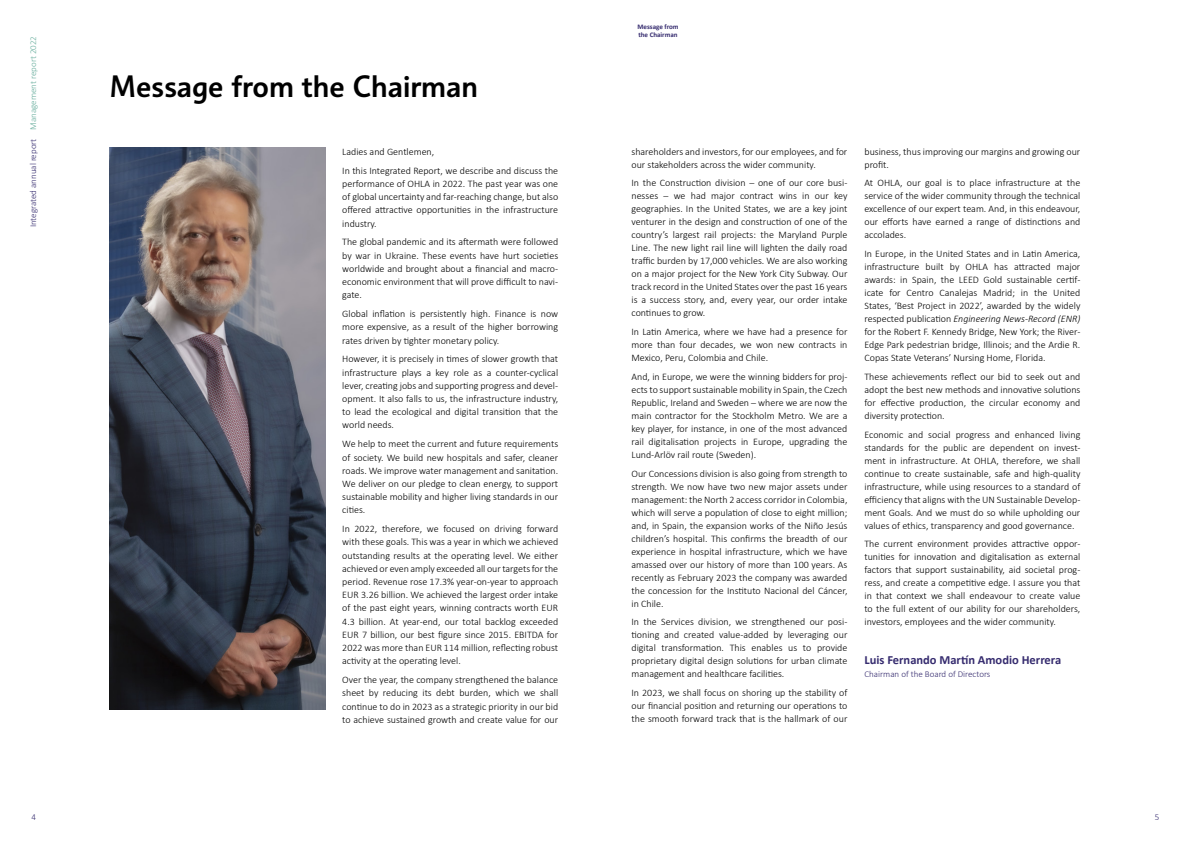
<style>
.page{position:relative;width:1191px;height:842px;background:#fff}
.page>*{position:absolute;margin:0;border:0;box-sizing:border-box;transform-origin:0 0}
.t1{font:500 30px "Informa Pro";color:#000}
._02_subtitulo_3{font:700 12.5px "Calibri";color:#362c6f}
._04_body_copy{font:300 10px/13px "Calibri";color:#000;text-align:justify}
._02_subtitulo_3-2{font:300 9px "Calibri";color:#362c6f}
.t2{font:700 7px/8.4px "Calibri";color:#362c6f}
.s1{color:#65ac9b}
.s2{font-style:italic}
</style>
<div class="page">
<img style="left:109px;top:147px;width:216px;height:562px">
<p class="_02_subtitulo_3-2" style="left:27px;top:227px;width:193px;rotate:-90deg">Integrated annual report <span class="s1">Management report 2022</span></p>
<p class="t1" style="left:109px;top:68px;width:370px">Message from the Chairman</p>
<p class="_04_body_copy" style="left:342px;top:145px;width:93px">Ladies and Gentlemen,</p>
<p class="_04_body_copy" style="left:342px;top:164px;width:217px">In this Integrated Report, we describe and discuss the performance of OHLA in 2022. The past year was one of global uncertainty and far-reaching change, but also offered attractive opportunities in the infrastructure industry.</p>
<p class="_04_body_copy" style="left:342px;top:235px;width:217px">The global pandemic and its aftermath were followed by war in Ukraine. These events have hurt societies worldwide and brought about a financial and macro&shy;economic environment that will prove difficult to navi&shy;gate.</p>
<p class="_04_body_copy" style="left:342px;top:307px;width:217px">Global inflation is persistently high. Finance is now more expensive, as a result of the higher borrowing rates driven by tighter monetary policy.</p>
<p class="_04_body_copy" style="left:342px;top:352px;width:217px">However, it is precisely in times of slower growth that infrastructure plays a key role as a counter-cyclical lever, creating jobs and supporting progress and devel&shy;opment. It also falls to us, the infrastructure industry, to lead the ecological and digital transition that the world needs.</p>
<p class="_04_body_copy" style="left:342px;top:437px;width:217px">We help to meet the current and future requirements of society. We build new hospitals and safer, cleaner roads. We improve water management and sanitation.<br>We deliver on our pledge to clean energy, to support sustainable mobility and higher living standards in our cities.</p>
<p class="_04_body_copy" style="left:342px;top:522px;width:217px">In 2022, therefore, we focused on driving forward with these goals. This was a year in which we achieved outstanding results at the operating level. We either achieved or even amply exceeded all our targets for the period. Revenue rose 17.3% year-on-year to approach EUR 3.26 billion. We achieved the largest order intake of the past eight years, winning contracts worth EUR 4.3 billion. At year-end, our total backlog exceeded EUR 7 billion, our best figure since 2015. EBITDA for 2022 was more than EUR 114 million, reflecting robust activity at the operating level.</p>
<p class="_04_body_copy" style="left:342px;top:673px;width:217px">Over the year, the company strengthened the balance sheet by reducing its debt burden, which we shall continue to do in 2023 as a strategic priority in our bid to achieve sustained growth and create value for our</p>
<p class="t2" style="left:637px;top:22px;width:43px">Message from the Chairman</p>
<p class="_04_body_copy" style="left:631px;top:145px;width:217px">shareholders and investors, for our employees, and for our stakeholders across the wider community.</p>
<p class="_04_body_copy" style="left:631px;top:177px;width:217px">In the Construction division – one of our core busi&shy;nesses – we had major contract wins in our key geographies. In the United States, we are a key joint venturer in the design and construction of one of the country’s largest rail projects: the Maryland Purple Line. The new light rail line will lighten the daily road traffic burden by 17,000 vehicles. We are also working on a major project for the New York City Subway. Our track record in the United States over the past 16 years is a success story, and, every year, our order intake continues to grow.</p>
<p class="_04_body_copy" style="left:631px;top:325px;width:217px">In Latin America, where we have had a presence for more than four decades, we won new contracts in Mexico, Peru, Colombia and Chile.</p>
<p class="_04_body_copy" style="left:631px;top:370px;width:217px">And, in Europe, we were the winning bidders for proj&shy;ects to support sustainable mobility in Spain, the Czech Republic, Ireland and Sweden – where we are now the main contractor for the Stockholm Metro. We are a key player, for instance, in one of the most advanced rail digitalisation projects in Europe, upgrading the Lund-Arlöv rail route (Sweden).</p>
<p class="_04_body_copy" style="left:631px;top:467px;width:217px">Our Concessions division is also going from strength to strength. We now have two new major assets under management: the North 2 access corridor in Colombia, which will serve a population of close to eight million; and, in Spain, the expansion works of the Niño Jesús children’s hospital. This confirms the breadth of our experience in hospital infrastructure, which we have amassed over our history of more than 100 years. As recently as February 2023 the company was awarded the concession for the Instituto Nacional del Cáncer, in Chile.</p>
<p class="_04_body_copy" style="left:631px;top:615px;width:217px">In the Services division, we strengthened our posi&shy;tioning and created value-added by leveraging our digital transformation. This enables us to provide proprietary digital design solutions for urban climate management and healthcare facilities.</p>
<p class="_04_body_copy" style="left:631px;top:686px;width:217px">In 2023, we shall focus on shoring up the stability of our financial position and returning our operations to the smooth forward track that is the hallmark of our</p>
<p class="_04_body_copy" style="left:864px;top:145px;width:217px">business, thus improving our margins and growing our profit.</p>
<p class="_04_body_copy" style="left:864px;top:177px;width:217px">At OHLA, our goal is to place infrastructure at the service of the wider community through the technical excellence of our expert team. And, in this endeavour, our efforts have earned a range of distinctions and accolades.</p>
<p class="_04_body_copy" style="left:864px;top:247px;width:217px">In Europe, in the United States and in Latin America, infrastructure built by OHLA has attracted major awards: in Spain, the LEED Gold sustainable certif&shy;icate for Centro Canalejas Madrid; in the United States, ‘Best Project in 2022’, awarded by the widely respected publication <span class="s2">Engineering News-Record (ENR) </span>for the Robert F. Kennedy Bridge, New York; the River-Edge Park pedestrian bridge, Illinois; and the Ardie R.<br>Copas State Veterans’ Nursing Home, Florida.</p>
<p class="_04_body_copy" style="left:864px;top:370px;width:217px">These achievements reflect our bid to seek out and adopt the best new methods and innovative solutions for effective production, the circular economy and diversity protection.</p>
<p class="_04_body_copy" style="left:864px;top:428px;width:217px">Economic and social progress and enhanced living standards for the public are dependent on invest&shy;ment in infrastructure. At OHLA, therefore, we shall continue to create sustainable, safe and high-quality infrastructure, while using resources to a standard of efficiency that aligns with the UN Sustainable Develop&shy;ment Goals. And we must do so while upholding our values of ethics, transparency and good governance.</p>
<p class="_04_body_copy" style="left:864px;top:537px;width:217px">The current environment provides attractive oppor&shy;tunities for innovation and digitalisation as external factors that support sustainability, aid societal prog&shy;ress, and create a competitive edge. I assure you that in that context we shall endeavour to create value to the full extent of our ability for our shareholders, investors, employees and the wider community.</p>
<p class="_02_subtitulo_3" style="left:864px;top:650px;width:198px">Luis Fernando Martín Amodio Herrera</p>
<p class="_02_subtitulo_3-2" style="left:864px;top:668px;width:127px">Chairman of the Board of Directors</p>
<p class="_02_subtitulo_3-2" style="left:31px;top:811px;width:6px">4</p>
<p class="_02_subtitulo_3-2" style="left:1155px;top:811px;width:6px">5</p>
</div>
